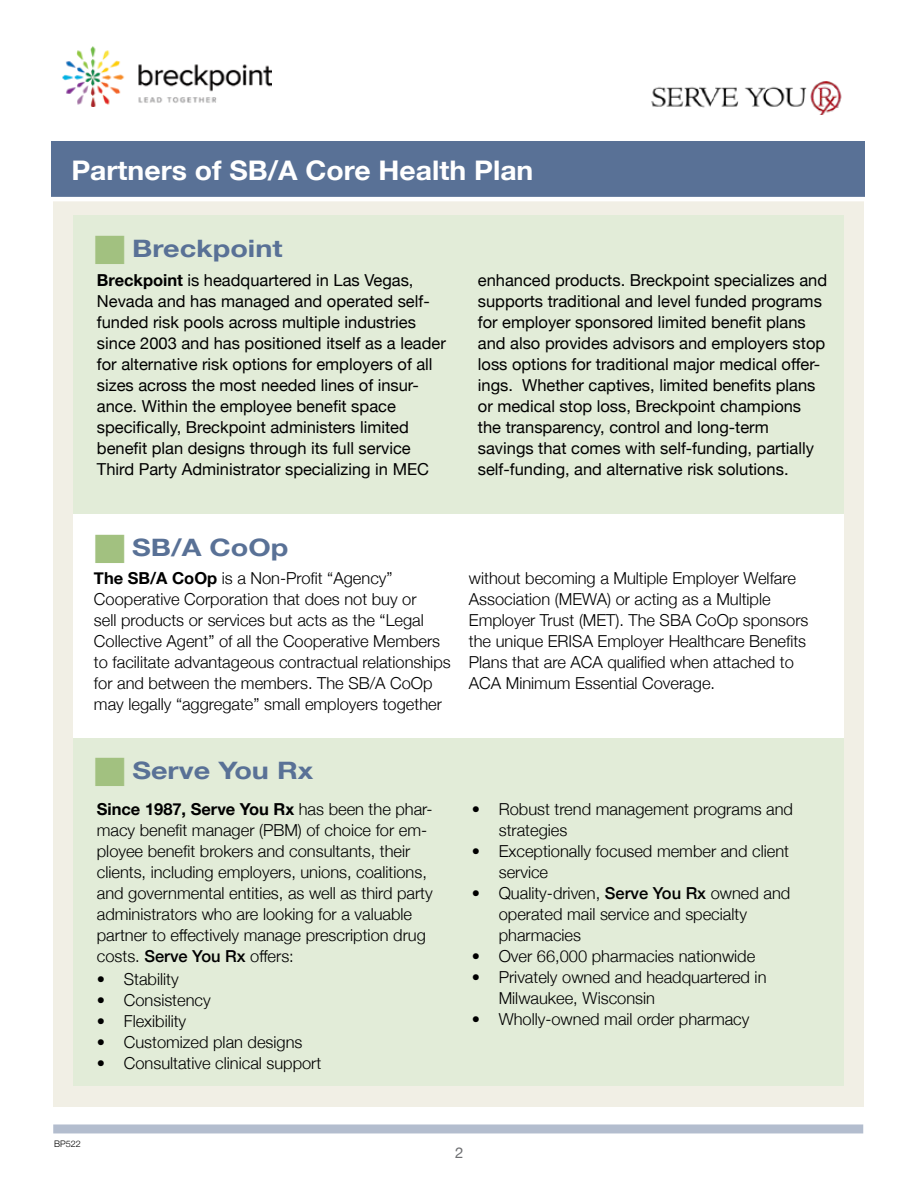
<style>
.page{position:relative;width:918px;height:1188px;background:#fff}
.page>*{position:absolute;margin:0;border:0;box-sizing:border-box;transform-origin:0 0}
.t1{font:700 27px "Helvetica Neue";color:#fff;scale:1.05 1}
.t2{font:700 24px "Helvetica Neue";color:#597196;scale:1.2 1}
.t3{font:300 16.5px/21px "Helvetica Neue";color:#000}
.t4{font:16.5px/21px "Helvetica Neue";color:#000}
.t5{font:15px "Helvetica Neue";color:#6d6e71}
.t6{font:300 9px "Helvetica Neue";color:#000}
.s1{color:#a2c180}
.s2{font-weight:700}
.s3{font-weight:500}
</style>
<div class="page">
<div style="left:53px;top:1124px;width:810px;height:9px;background:#b3bdce"></div>
<img style="left:651px;top:82px;width:191px;height:33px">
<img style="left:62px;top:46px;width:210px;height:60px">
<div style="left:54px;top:197px;width:810px;height:910px;background:#f1efe5"></div>
<div style="left:52px;top:141px;width:813px;height:56px;background:#597196"></div>
<hr style="left:39px;top:197px;width:843px;height:4px;background:#fff">
<div style="left:73px;top:215px;width:771px;height:385px;background:#e2ecd8"></div>
<div style="left:73px;top:738px;width:771px;height:348px;background:#e2ecd8"></div>
<div style="left:73px;top:515px;width:771px;height:223px;background:#fff"></div>
<h1 class="t1" style="left:71px;top:149px;width:442px">Partners of SB/A Core Health Plan</h1>
<h2 class="t2" style="left:95px;top:229px;width:158px"><span class="s1">█</span> Breckpoint</h2>
<p class="t4" style="left:97px;top:271px;width:350px"><span class="s2">Breckpoint</span> is headquartered in Las Vegas, Nevada and has managed and operated self&shy;funded risk pools across multiple industries since 2003 and has positioned itself as a leader for alternative risk options for employers of all sizes across the most needed lines of insur&shy;ance. Within the employee benefit space specifically, Breckpoint administers limited benefit plan designs through its full service Third Party Administrator specializing in MEC</p>
<p class="t4" style="left:478px;top:270px;width:351px">enhanced products. Breckpoint specializes and supports traditional and level funded programs for employer sponsored limited benefit plans and also provides advisors and employers stop loss options for traditional major medical offer&shy;ings. Whether captives, limited benefits plans or medical stop loss, Breckpoint champions the transparency, control and long-term savings that comes with self-funding, partially self-funding, and alternative risk solutions.</p>
<h2 class="t2" style="left:95px;top:529px;width:162px"><span class="s1">█</span> SB/A CoOp</h2>
<p class="t3" style="left:94px;top:566px;width:358px"><span class="s2">The SB/A CoOp</span> is a Non-Profit “Agency” Cooperative Corporation that does not buy or<br>sell products or services but acts as the “Legal Collective Agent” of all the Cooperative Members to facilitate advantageous contractual relationships for and between the members. The SB/A CoOp may legally “aggregate” small employers together</p>
<p class="t3" style="left:469px;top:566px;width:341px">without becoming a Multiple Employer Welfare Association (MEWA) or acting as a Multiple Employer Trust (MET). The SBA CoOp sponsors the unique ERISA Employer Healthcare Benefits Plans that are ACA qualified when attached to ACA Minimum Essential Coverage.</p>
<h2 class="t2" style="left:96px;top:752px;width:183px"><span class="s1">█</span> Serve You Rx</h2>
<p class="t3" style="left:97px;top:798px;width:337px"><span class="s2">Since 1987, Serve You Rx</span> has been the phar&shy;macy benefit manager (PBM) of choice for em&shy;ployee benefit brokers and consultants, their clients, including employers, unions, coalitions, and governmental entities, as well as third party administrators who are looking for a valuable partner to effectively manage prescription drug costs. <span class="s3">Serve You Rx</span> offers:</p>
<p class="t3" style="left:97px;top:967px;width:83px">• Stability</p>
<p class="t3" style="left:97px;top:988px;width:115px">• Consistency</p>
<p class="t3" style="left:97px;top:1009px;width:91px">• Flexibility</p>
<p class="t3" style="left:97px;top:1030px;width:207px">• Customized plan designs</p>
<p class="t3" style="left:97px;top:1051px;width:226px">• Consultative clinical support</p>
<p class="t3" style="left:499px;top:798px;width:296px;text-indent:-27px">• Robust trend management programs and strategies</p>
<p class="t3" style="left:499px;top:840px;width:292px;text-indent:-27px">• Exceptionally focused member and client service</p>
<p class="t3" style="left:499px;top:882px;width:293px;text-indent:-27px">• Quality-driven, <span class="s3">Serve You Rx</span> owned and operated mail service and specialty pharmacies</p>
<p class="t3" style="left:472px;top:945px;width:285px">• Over 66,000 pharmacies nationwide</p>
<p class="t3" style="left:499px;top:966px;width:269px;text-indent:-27px">• Privately owned and headquartered in<br>Milwaukee, Wisconsin</p>
<p class="t3" style="left:472px;top:1008px;width:279px">• Wholly-owned mail order pharmacy</p>
<p class="t6" style="left:54px;top:1137px;width:28px">BP522</p>
<p class="t5" style="left:455px;top:1142px;width:10px">2</p>
</div>
